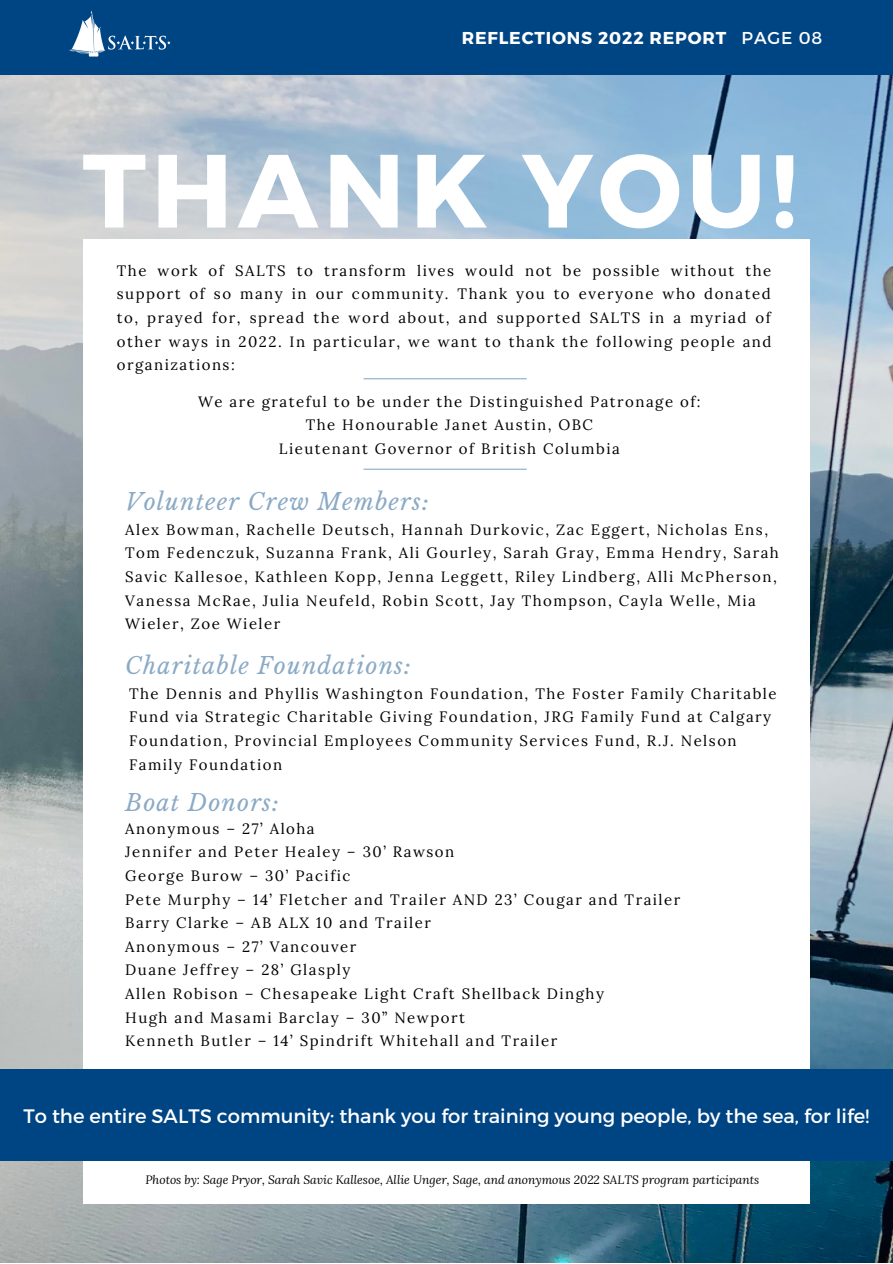
<style>
.page{position:relative;width:893px;height:1264px;background:#fff}
.page>*{position:absolute;margin:0;border:0;box-sizing:border-box;transform-origin:0 0}
.t1{font:700 103.8px "Montserrat";letter-spacing:.05em;color:#fff}
.t2{font:italic 23.1px "Libre Baskerville";letter-spacing:.05em;color:#8baac6}
.t3{font:19.5px "Montserrat";color:#fff}
.t4{font:700 17.25px "Montserrat";letter-spacing:.05em;color:#fff}
.t5{font:15px/23.5px "Lora";letter-spacing:.1em;color:#000}
.t6{font:italic 12px "Lora";color:#000}
.s1{font-weight:400}
</style>
<div class="page">
<img style="left:0;top:74px;width:892px;height:1188px">
<div style="left:0;top:0;width:892px;height:74px;background:#004583"></div>
<div style="left:84px;top:240px;width:725px;height:963px;background:#fff"></div>
<div style="left:0;top:1069px;width:892px;height:91px;background:#004583"></div>
<img style="left:69px;top:10px;width:102px;height:47px">
<hr style="left:363px;top:378px;width:163px;height:1px;background:#8baac6">
<hr style="left:363px;top:468px;width:163px;height:2px;background:#8baac6">
<p class="t4" style="left:461px;top:27px;width:362px">REFLECTIONS 2022 REPORT <span class="s1">PAGE 08</span></p>
<h1 class="t1" style="left:82px;top:123px;width:716px">THANK YOU!</h1>
<p class="t5" style="left:117px;top:258px;width:656px;text-align:justify">The work of SALTS to transform lives would not be possible without the support of so many in our community. Thank you to everyone who donated to, prayed for, spread the word about, and supported SALTS in a myriad of other ways in 2022. In particular, we want to thank the following people and organizations:</p>
<p class="t5" style="left:198px;top:390px;width:504px;line-height:23.1px;text-align:center">We are grateful to be under the Distinguished Patronage of:<br>The Honourable Janet Austin, OBC<br>Lieutenant Governor of British Columbia</p>
<h2 class="t2" style="left:125px;top:488px;width:305px">Volunteer Crew Members:</h2>
<p class="t5" style="left:125px;top:517px;width:655px">Alex Bowman, Rachelle Deutsch, Hannah Durkovic, Zac Eggert, Nicholas Ens, Tom Fedenczuk, Suzanna Frank, Ali Gourley, Sarah Gray, Emma Hendry, Sarah Savic Kallesoe, Kathleen Kopp, Jenna Leggett, Riley Lindberg, Alli McPherson, Vanessa McRae, Julia Neufeld, Robin Scott, Jay Thompson, Cayla Welle, Mia Wieler, Zoe Wieler</p>
<h2 class="t2" style="left:125px;top:651px;width:287px">Charitable Foundations:</h2>
<p class="t5" style="left:129px;top:681px;width:649px">The Dennis and Phyllis Washington Foundation, The Foster Family Charitable Fund via Strategic Charitable Giving Foundation, JRG Family Fund at Calgary Foundation, Provincial Employees Community Services Fund, R.J. Nelson Family Foundation</p>
<h2 class="t2" style="left:125px;top:788px;width:155px">Boat Donors:</h2>
<p class="t5" style="left:125px;top:816px;width:556px">Anonymous – 27’ Aloha<br>Jennifer and Peter Healey – 30’ Rawson<br>George Burow – 30’ Pacific<br>Pete Murphy – 14’ Fletcher and Trailer AND 23’ Cougar and Trailer Barry Clarke – AB ALX 10 and Trailer<br>Anonymous – 27’ Vancouver<br>Duane Jeffrey – 28’ Glasply<br>Allen Robison – Chesapeake Light Craft Shellback Dinghy<br>Hugh and Masami Barclay – 30” Newport<br>Kenneth Butler – 14’ Spindrift Whitehall and Trailer</p>
<h3 class="t3" style="left:24px;top:1103px;width:847px">To the entire SALTS community: thank you for training young people, by the sea, for life!</h3>
<p class="t6" style="left:145px;top:1171px;width:615px">Photos by: Sage Pryor, Sarah Savic Kallesoe, Allie Unger, Sage, and anonymous 2022 SALTS program participants</p>
</div>
